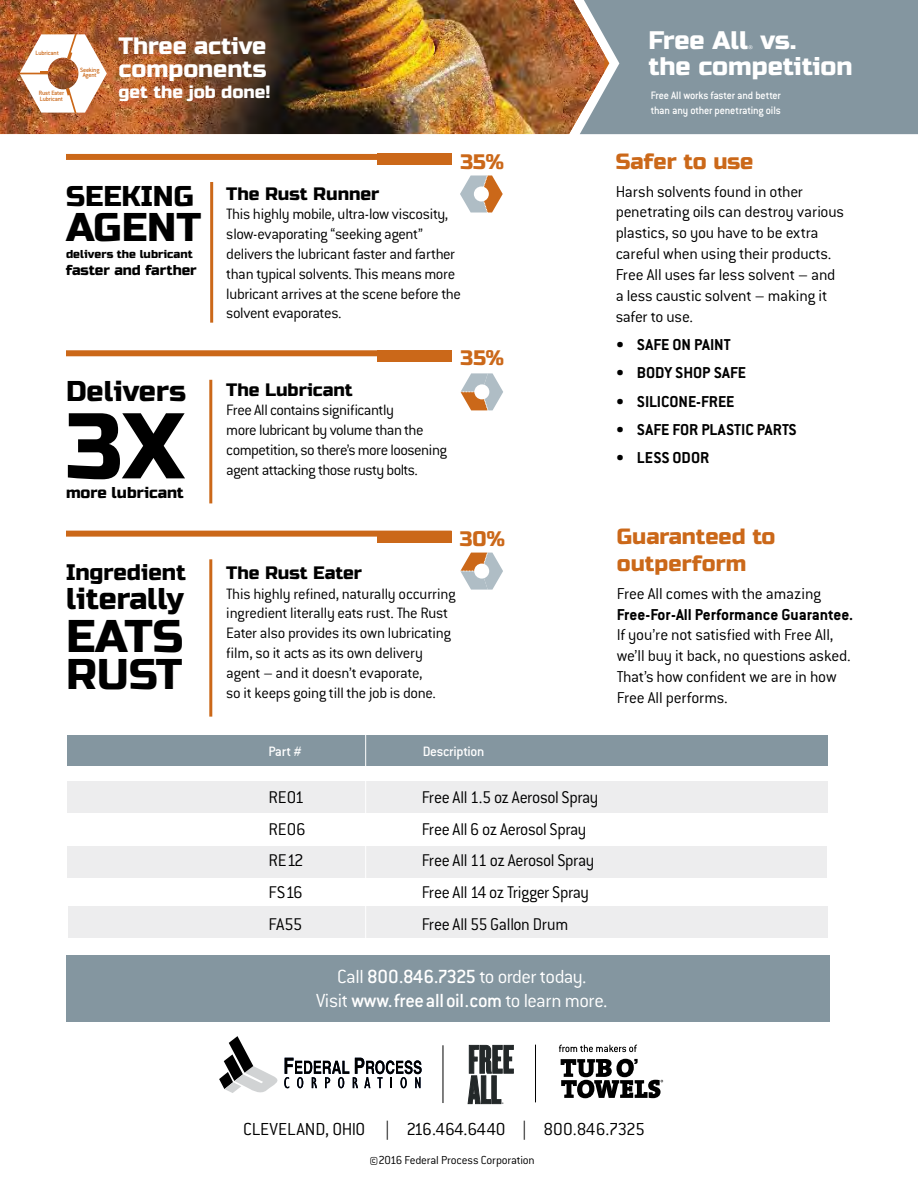
<style>
.page{position:relative;width:918px;height:1188px;background:#fff}
.page>*{position:absolute;margin:0;border:0;box-sizing:border-box;transform-origin:0 0}
.t1{font:93px "Russo One";color:#000}
.t2{font:45.75px "Russo One";color:#000}
.t3{font:42.9px "Russo One";color:#000}
.t4{font:40.05px "Russo One";color:#000}
.t5{font:30px "Russo One";color:#000}
.t6{font:28.65px "Russo One";color:#000}
.t7{font:25.35px/25.3px "Russo One";color:#fff}
.t8{font:23.7px/22.8px "Russo One";color:#fff}
.t9{font:22.5px "Russo One";color:#000}
.t10{font:22.05px/26.5px "Russo One";color:#cb6819}
.t11{font:21px "Russo One";color:#cb6819}
.t12{font:300 20.85px/24px "Conduit ITC Std";letter-spacing:-.03em;color:#fff;text-align:center}
.t13{font:300 19.05px "Conduit ITC Std";letter-spacing:-.015em;color:#000}
.t14{font:300 18.6px "Conduit ITC Std";letter-spacing:-.02em;color:#000;scale:.95 1}
.t15{font:300 18.6px "Conduit ITC Std";letter-spacing:-.02em;color:#000}
.t16{font:18px "Russo One";color:#000}
.t17{font:17.7px "Russo One";color:#fff}
.t18{font:300 17.4px/20.9px "Conduit ITC Std";letter-spacing:-.015em;color:#000}
.t19{font:700 17.4px "Conduit ITC Std";color:#000}
.t20{font:300 16.5px/19.8px "Conduit ITC Std";letter-spacing:-.025em;color:#000}
.t21{font:15.75px "Russo One";color:#000}
.t22{font:500 15px "Conduit ITC Std";letter-spacing:-.02em;color:#fff}
.t23{font:14.25px "Russo One";color:#000}
.t24{font:300 12.75px "Conduit ITC Std";letter-spacing:-.015em;color:#000}
.t25{font:500 11.85px/14.2px "Conduit ITC Std";letter-spacing:-.015em;color:#fff;scale:.96 1}
.t26{font:11.4px "Russo One";letter-spacing:.005em;color:#000}
.t27{font:500 10.5px "Conduit ITC Std";color:#fff;scale:1.05 1}
.t28{font:500 6.75px/5.7px "Conduit ITC Std";letter-spacing:-.025em;color:#cb6819}
.s1{font-weight:500}
</style>
<div class="page">
<hr style="left:210px;top:182px;width:3px;height:141px;background:#cb6819">
<div style="left:66px;top:350px;width:386px;height:6px;background:#cb6819"></div>
<div style="left:66px;top:154px;width:386px;height:6px;background:#cb6819"></div>
<hr style="left:209px;top:380px;width:3px;height:123px;background:#cb6819">
<div style="left:66px;top:531px;width:386px;height:6px;background:#cb6819"></div>
<div style="left:377px;top:350px;width:75px;height:12px;background:#cb6819"></div>
<div style="left:377px;top:154px;width:75px;height:11px;background:#cb6819"></div>
<div style="left:377px;top:531px;width:75px;height:12px;background:#cb6819"></div>
<hr style="left:209px;top:559px;width:3px;height:158px;background:#cb6819">
<svg style="left:460px;top:175px;width:43px;height:38px"></svg>
<svg style="left:460px;top:373px;width:43px;height:38px"></svg>
<svg style="left:460px;top:552px;width:43px;height:38px"></svg>
<img style="left:0;top:0;width:580px;height:134px">
<div style="left:580px;top:0;width:338px;height:134px;background:#8496a0"></div>
<img style="left:19px;top:32px;width:88px;height:83px">
<div style="left:66px;top:956px;width:763px;height:66px;background:#8496a0"></div>
<svg style="left:219px;top:1036px;width:203px;height:57px"></svg>
<hr style="left:443px;top:1045px;width:1px;height:58px;background:#000">
<svg style="left:468px;top:1045px;width:46px;height:59px"></svg>
<svg style="left:561px;top:1059px;width:102px;height:39px"></svg>
<svg style="left:559px;top:1045px;width:78px;height:7px"></svg>
<hr style="left:535px;top:1045px;width:1px;height:57px;background:#000">
<div style="left:68px;top:907px;width:760px;height:31px;background:#ededee"></div>
<div style="left:68px;top:735px;width:760px;height:30px;background:#8496a0"></div>
<div style="left:68px;top:847px;width:759px;height:31px;background:#ededee"></div>
<div style="left:68px;top:781px;width:760px;height:31px;background:#ededee"></div>
<hr style="left:365px;top:731px;width:1px;height:219px;background:#fff">
<p class="t28" style="left:36px;top:50px;width:25px">Lubricant</p>
<p class="t28" style="left:39px;top:90px;width:27px">Rust Eater<br>Lubricant</p>
<p class="t28" style="left:80px;top:67px;width:21px;text-align:center">Seeking<br>Agent</p>
<h3 class="t8" style="left:119px;top:35px;width:149px">Three active components</h3>
<p class="t17" style="left:119px;top:82px;width:153px">get the job done!</p>
<p class="t11" style="left:460px;top:149px;width:45px">35%</p>
<h3 class="t6" style="left:66px;top:180px;width:129px">SEEKING</h3>
<h3 class="t4" style="left:66px;top:203px;width:137px">AGENT</h3>
<p class="t26" style="left:66px;top:247px;width:128px">delivers the lubricant</p>
<p class="t23" style="left:66px;top:262px;width:132px">faster and farther</p>
<h3 class="t6" style="left:66px;top:375px;width:121px">Delivers</h3>
<h1 class="t1" style="left:66px;top:392px;width:120px">3X</h1>
<p class="t21" style="left:66px;top:484px;width:119px">more lubricant</p>
<h3 class="t9" style="left:66px;top:559px;width:121px">Ingredient</h3>
<h3 class="t5" style="left:66px;top:581px;width:119px">literally</h3>
<h2 class="t2" style="left:66px;top:609px;width:119px">EATS</h2>
<h3 class="t3" style="left:66px;top:649px;width:118px">RUST</h3>
<p class="t16" style="left:226px;top:183px;width:155px">The Rust Runner</p>
<p class="t20" style="left:226px;top:205px;width:236px">This highly mobile, ultra-low viscosity, slow-evaporating “seeking agent” delivers the lubricant faster and farther than typical solvents. This means more lubricant arrives at the scene before the solvent evaporates.</p>
<p class="t16" style="left:226px;top:379px;width:128px">The Lubricant</p>
<p class="t20" style="left:226px;top:400px;width:222px">Free All contains significantly<br>more lubricant by volume than the competition, so there’s more loosening agent attacking those rusty bolts.</p>
<p class="t11" style="left:461px;top:346px;width:45px">35%</p>
<p class="t11" style="left:460px;top:526px;width:46px">30%</p>
<p class="t16" style="left:226px;top:562px;width:137px">The Rust Eater</p>
<p class="t20" style="left:226px;top:584px;width:231px">This highly refined, naturally occurring ingredient literally eats rust. The Rust Eater also provides its own lubricating film, so it acts as its own delivery agent – and it doesn’t evaporate,<br>so it keeps going till the job is done.</p>
<h3 class="t7" style="left:648px;top:29px;width:101px">Free All</h3>
<h3 class="t7" style="left:648px;top:29px;width:206px;text-indent:112px">vs.<br>the competition</h3>
<p class="t25" style="left:651px;top:89px;width:137px">Free All works faster and better than any other penetrating oils</p>
<p class="t27" style="left:748px;top:43px;width:6px">®</p>
<h3 class="t10" style="left:616px;top:148px;width:139px">Safer to use</h3>
<p class="t18" style="left:616px;top:181px;width:230px">Harsh solvents found in other penetrating oils can destroy various plastics, so you have to be extra careful when using their products.<br>Free All uses far less solvent – and a less caustic solvent – making it safer to use.</p>
<p class="t19" style="left:616px;top:334px;width:116px">• SAFE ON PAINT</p>
<p class="t19" style="left:616px;top:363px;width:132px">• BODY SHOP SAFE</p>
<p class="t19" style="left:616px;top:391px;width:120px">• SILICONE-FREE</p>
<p class="t19" style="left:616px;top:420px;width:183px">• SAFE FOR PLASTIC PARTS</p>
<p class="t19" style="left:616px;top:448px;width:95px">• LESS ODOR</p>
<h3 class="t10" style="left:617px;top:524px;width:160px">Guaranteed to outperform</h3>
<p class="t18" style="left:617px;top:583px;width:206px">Free All comes with the amazing</p>
<p class="t19" style="left:617px;top:604px;width:238px">Free-For-All Performance Guarantee.</p>
<p class="t18" style="left:617px;top:625px;width:236px">If you’re not satisfied with Free All, we’ll buy it back, no questions asked.<br>That’s how confident we are in how<br>Free All performs.</p>
<p class="t22" style="left:268px;top:743px;width:35px">Part #</p>
<p class="t22" style="left:423px;top:743px;width:63px">Description</p>
<p class="t15" style="left:269px;top:787px;width:37px">RE01</p>
<p class="t14" style="left:422px;top:787px;width:187px">Free All 1.5 oz Aerosol Spray</p>
<p class="t15" style="left:269px;top:819px;width:38px">RE06</p>
<p class="t14" style="left:422px;top:819px;width:175px">Free All 6 oz Aerosol Spray</p>
<p class="t15" style="left:269px;top:851px;width:37px">RE12</p>
<p class="t14" style="left:422px;top:851px;width:183px">Free All 11 oz Aerosol Spray</p>
<p class="t15" style="left:269px;top:882px;width:36px">FS16</p>
<p class="t14" style="left:422px;top:882px;width:178px">Free All 14 oz Trigger Spray</p>
<p class="t15" style="left:269px;top:914px;width:35px">FA55</p>
<p class="t14" style="left:422px;top:914px;width:156px">Free All 55 Gallon Drum</p>
<p class="t12" style="left:316px;top:965px;width:293px">Call <span class="s1">800.846.7325</span> to order today.<br>Visit <span class="s1">www.freealloil.com</span> to learn more.</p>
<p class="t13" style="left:243px;top:1119px;width:403px">CLEVELAND, OHIO | 216.464.6440 | 800.846.7325</p>
<p class="t24" style="left:369px;top:1154px;width:167px">©2016 Federal Process Corporation</p>
</div>
